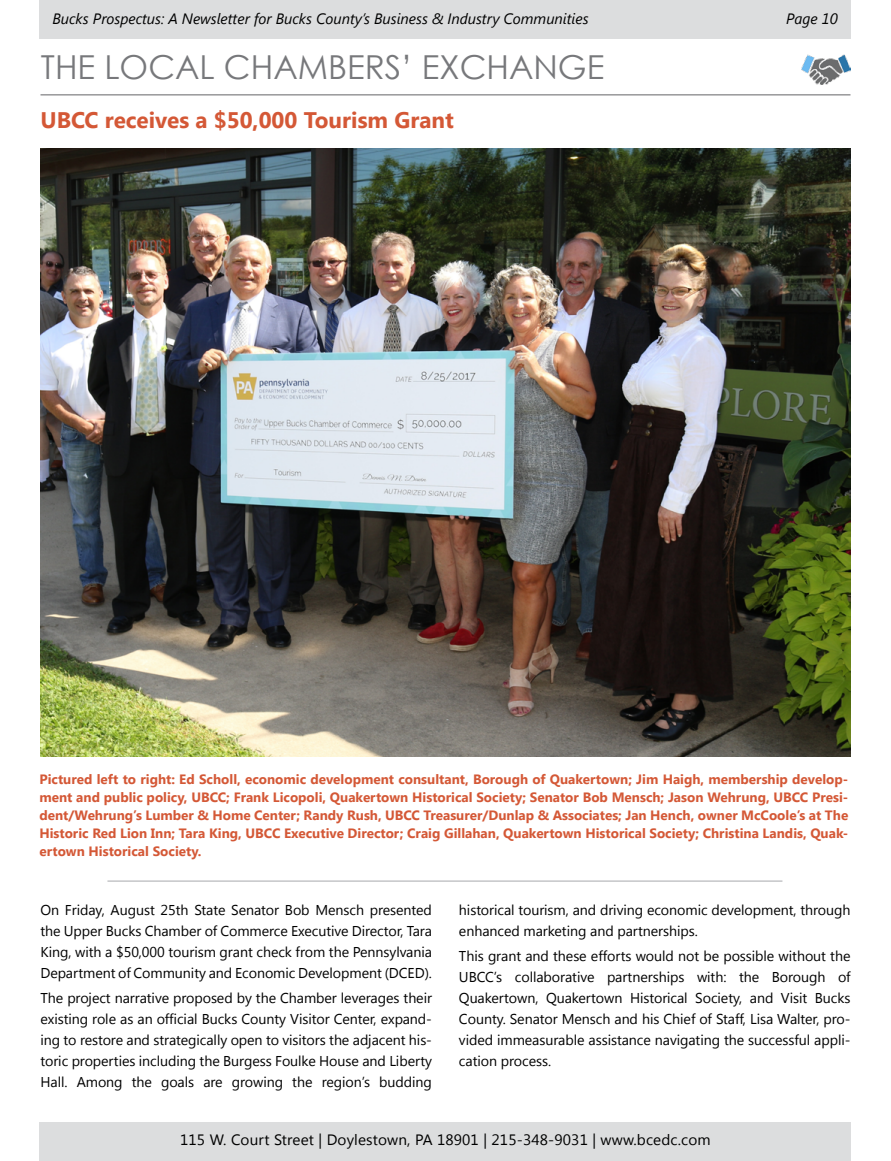
<style>
.page{position:relative;width:891px;height:1161px;background:#fff}
.page>*{position:absolute;margin:0;border:0;box-sizing:border-box;transform-origin:0 0}
.t1{font:33px "Century Gothic";color:#77787b}
.t2{font:700 22.5px "Segoe UI";color:#d45836}
.t3{font:italic 15px "Segoe UI";color:#000}
.t4{font:15px "Segoe UI";letter-spacing:.01em;color:#000}
.t5{font:14.25px/21px "Segoe UI";letter-spacing:-.005em;color:#000;text-align:justify}
.t6{font:700 13.5px/18px "Segoe UI";color:#d45836;text-align:justify}
</style>
<div class="page">
<img style="left:40px;top:148px;width:810px;height:609px">
<hr style="left:40px;top:94px;width:810px;height:1px;background:#636466">
<div style="left:39px;top:1122px;width:811px;height:39px;background:#dcddde"></div>
<div style="left:39px;top:0;width:811px;height:39px;background:#dcddde"></div>
<img style="left:802px;top:55px;width:48px;height:30px">
<hr style="left:107px;top:881px;width:675px;height:1px;background:#a7a9ac">
<p class="t3" style="left:52px;top:9px;width:538px">Bucks Prospectus: A Newsletter for Bucks County’s Business &amp; Industry Communities</p>
<p class="t3" style="left:786px;top:9px;width:53px">Page 10</p>
<h1 class="t1" style="left:41px;top:47px;width:565px">THE LOCAL CHAMBERS’ EXCHANGE</h1>
<h2 class="t2" style="left:40px;top:104px;width:415px">UBCC receives a $50,000 Tourism Grant</h2>
<p class="t6" style="left:39px;top:769px;width:810px">Pictured left to right: Ed Scholl, economic development consultant, Borough of Quakertown; Jim Haigh, membership develop&shy;ment and public policy, UBCC; Frank Licopoli, Quakertown Historical Society; Senator Bob Mensch; Jason Wehrung, UBCC Presi&shy;dent/Wehrung’s Lumber &amp; Home Center; Randy Rush, UBCC Treasurer/Dunlap &amp; Associates; Jan Hench, owner McCoole’s at The Historic Red Lion Inn; Tara King, UBCC Executive Director; Craig Gillahan, Quakertown Historical Society; Christina Landis, Quak&shy;ertown Historical Society.</p>
<p class="t5" style="left:40px;top:898px;width:393px">On Friday, August 25th State Senator Bob Mensch presented the Upper Bucks Chamber of Commerce Executive Director, Tara King, with a $50,000 tourism grant check from the Pennsylvania Department of Community and Economic Development (DCED).</p>
<p class="t5" style="left:40px;top:987px;width:393px">The project narrative proposed by the Chamber leverages their existing role as an official Bucks County Visitor Center, expand&shy;ing to restore and strategically open to visitors the adjacent his&shy;toric properties including the Burgess Foulke House and Liberty Hall. Among the goals are growing the region’s budding</p>
<p class="t5" style="left:459px;top:898px;width:393px">historical tourism, and driving economic development, through enhanced marketing and partnerships.</p>
<p class="t5" style="left:459px;top:945px;width:393px">This grant and these efforts would not be possible without the UBCC’s collaborative partnerships with: the Borough of Quakertown, Quakertown Historical Society, and Visit Bucks County. Senator Mensch and his Chief of Staff, Lisa Walter, pro&shy;vided immeasurable assistance navigating the successful appli&shy;cation process.</p>
<p class="t4" style="left:180px;top:1129px;width:532px">115 W. Court Street | Doylestown, PA 18901 | 215-348-9031 | www.bcedc.com</p>
</div>
